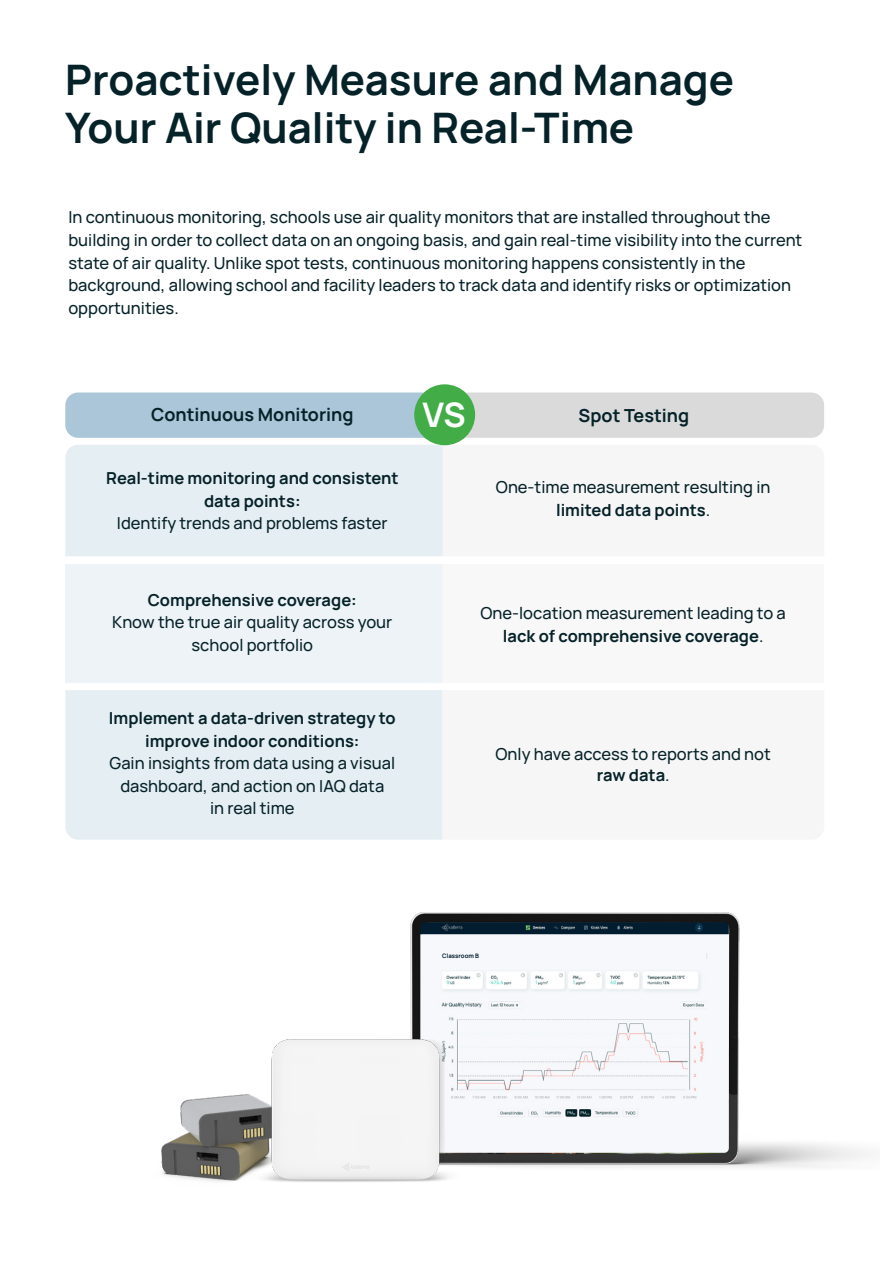
<style>
.page{position:relative;width:893px;height:1263px;background:#fff}
.page>*{position:absolute;margin:0;border:0;box-sizing:border-box;transform-origin:0 0}
.t1{font:700 42px/48px "Manrope";color:#062229}
.t2{font:700 33.9px "Manrope";color:#fff}
.t3{font:700 18px "Manrope";color:#062229}
.t4{font:500 16.5px/22.5px "Manrope";color:#062229;text-align:center}
.t5{font:700 16.5px/22.5px "Manrope";color:#062229;text-align:center}
.t6{font:700 6.15px "Manrope";color:#031d2f}
.s1{font-weight:700}
</style>
<div class="page">
<img style="left:410px;top:912px;width:459px;height:256px">
<svg style="left:420px;top:934px;width:309px;height:219px"></svg>
<img style="left:433px;top:944px;width:282px;height:186px">
<div style="left:440px;top:950px;width:72px;height:12px;background:#f7f8fb"></div>
<img style="left:420px;top:922px;width:309px;height:12px">
<img style="left:161px;top:1100px;width:25px;height:79px">
<div style="left:65px;top:564px;width:378px;height:119px;background:#eef3f7"></div>
<div style="left:443px;top:564px;width:381px;height:119px;background:#f6f6f6"></div>
<div style="left:65px;top:690px;width:378px;height:150px;background:#e5eef3"></div>
<div style="left:65px;top:445px;width:384px;height:111px;background:#e5eef3"></div>
<div style="left:65px;top:392px;width:378px;height:46px;background:#abc6d8;border-radius:13px"></div>
<div style="left:442px;top:392px;width:382px;height:46px;background:#dadada;border-radius:13px"></div>
<div style="left:414px;top:384px;width:61px;height:61px;background:#42ad47;border-radius:50%"></div>
<img style="left:186px;top:1017px;width:345px;height:165px">
<h1 class="t1" style="left:65px;top:54px;width:670px">Proactively Measure and Manage<br>Your Air Quality in Real-Time</h1>
<p class="t4" style="left:68px;top:206px;width:735px;text-align:left">In continuous monitoring, schools use air quality monitors that are installed throughout the building in order to collect data on an ongoing basis, and gain real-time visibility into the current state of air quality. Unlike spot tests, continuous monitoring happens consistently in the background, allowing school and facility leaders to track data and identify risks or optimization opportunities.</p>
<p class="t3" style="left:151px;top:402px;width:204px">Continuous Monitoring</p>
<h2 class="t2" style="left:423px;top:391px;width:45px">VS</h2>
<p class="t3" style="left:579px;top:403px;width:112px">Spot Testing</p>
<p class="t5" style="left:106px;top:466px;width:294px">Real-time monitoring and consistent data points:</p>
<p class="t4" style="left:117px;top:511px;width:272px">Identify trends and problems faster</p>
<p class="t5" style="left:148px;top:588px;width:211px">Comprehensive coverage:</p>
<p class="t4" style="left:112px;top:610px;width:282px">Know the true air quality across your school portfolio</p>
<p class="t5" style="left:109px;top:706px;width:288px">Implement a data-driven strategy to improve indoor conditions:</p>
<p class="t4" style="left:110px;top:751px;width:287px">Gain insights from data using a visual dashboard, and action on IAQ data<br>in real time</p>
<p class="t4" style="left:496px;top:475px;width:276px">One-time measurement resulting in <span class="s1">limited data points</span>.</p>
<p class="t4" style="left:481px;top:601px;width:307px">One-location measurement leading to a <span class="s1">lack of comprehensive coverage</span>.</p>
<p class="t4" style="left:495px;top:743px;width:277px;line-height:21px">Only have access to reports and not <span class="s1">raw data</span>.</p>
<p class="t6" style="left:442px;top:951px;width:38px">Classroom B</p>
</div>
